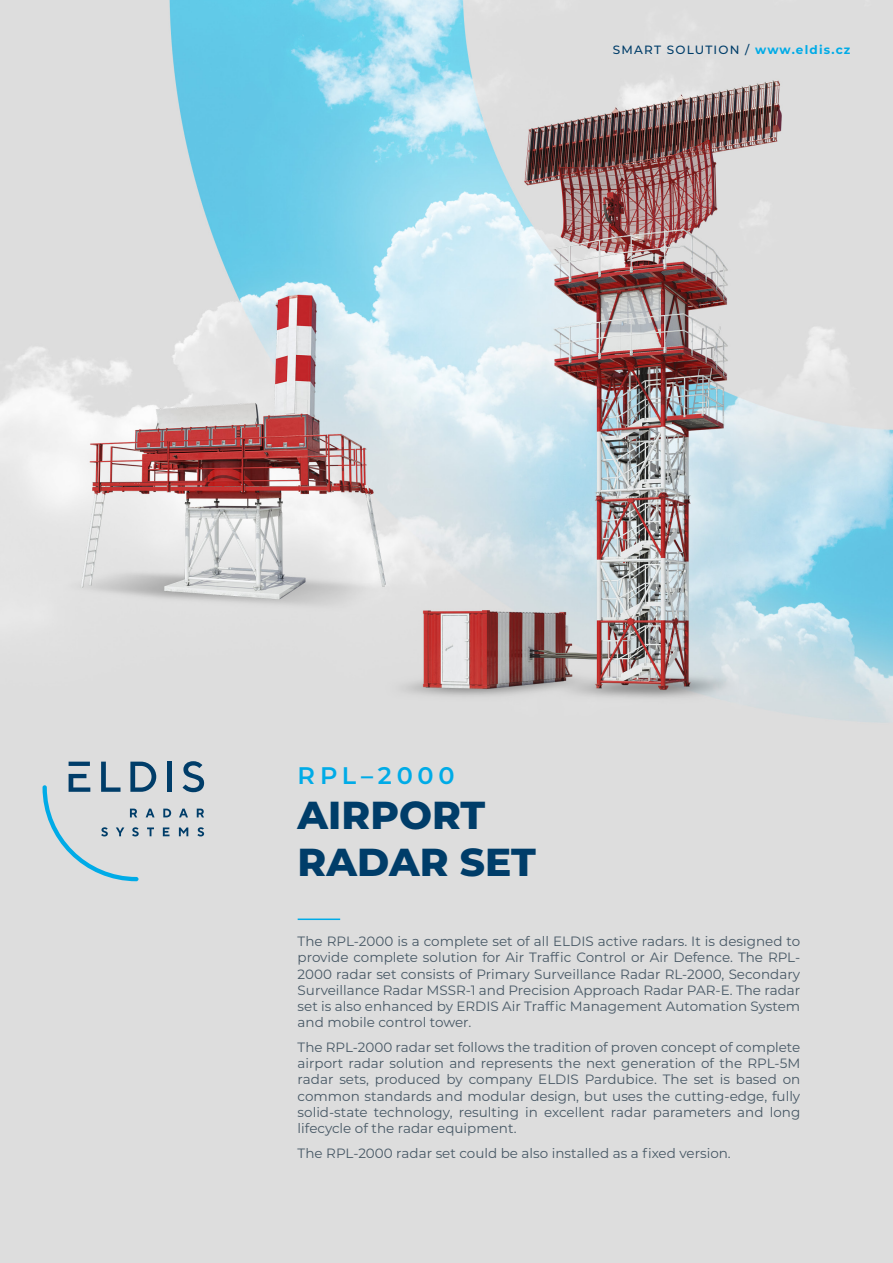
<style>
.page{position:relative;width:893px;height:1263px;background:#fff}
.page>*{position:absolute;margin:0;border:0;box-sizing:border-box;transform-origin:0 0}
.nadpis{font:800 39px/46.8px "Montserrat";color:#003d69}
.produkt{font:600 24px "Montserrat";letter-spacing:.2em;color:#00abe7}
.perex{font:13.5px/16.2px "Montserrat";color:#475865;text-align:justify}
.t1{font:500 12px "Montserrat";letter-spacing:.1em;color:#003d69}
.s1{font-weight:700;color:#00abe7}
</style>
<div class="page">
<img style="left:0;top:0;width:893px;height:1263px">
<hr style="left:298px;top:918px;width:42px;height:2px;background:#00abe7">
<svg style="left:163px;top:809px;width:8px;height:8px"></svg>
<svg style="left:179px;top:809px;width:9px;height:8px"></svg>
<svg style="left:197px;top:809px;width:7px;height:8px"></svg>
<svg style="left:163px;top:827px;width:6px;height:9px"></svg>
<svg style="left:179px;top:827px;width:9px;height:9px"></svg>
<svg style="left:197px;top:827px;width:7px;height:9px"></svg>
<div style="left:167px;top:762px;width:5px;height:30px;background:#003d69"></div>
<svg style="left:183px;top:761px;width:21px;height:31px"></svg>
<svg style="left:43px;top:762px;width:113px;height:119px;background:#c0cdd4"></svg>
<p class="t1" style="left:613px;top:41px;width:239px">SMART SOLUTION / <span class="s1">www.eldis.cz</span></p>
<p class="produkt" style="left:298px;top:759px;width:159px">RPL–2000</p>
<p class="nadpis" style="left:298px;top:789px;width:240px">AIRPORT<br>RADAR SET</p>
<p class="perex" style="left:298px;top:933px;width:504px">The RPL-2000 is a complete set of all ELDIS active radars. It is designed to provide complete solution for Air Traffic Control or Air Defence. The RPL-2000 radar set consists of Primary Surveillance Radar RL-2000, Secondary Surveillance Radar MSSR-1 and Precision Approach Radar PAR-E. The radar set is also enhanced by ERDIS Air Traffic Management Automation System and mobile control tower.</p>
<p class="perex" style="left:298px;top:1038px;width:504px">The RPL-2000 radar set follows the tradition of proven concept of complete airport radar solution and represents the next generation of the RPL-5M radar sets, produced by company ELDIS Pardubice. The set is based on common standards and modular design, but uses the cutting-edge, fully solid-state technology, resulting in excellent radar parameters and long lifecycle of the radar equipment.</p>
<p class="perex" style="left:298px;top:1144px;width:435px">The RPL-2000 radar set could be also installed as a fixed version.</p>
</div>
